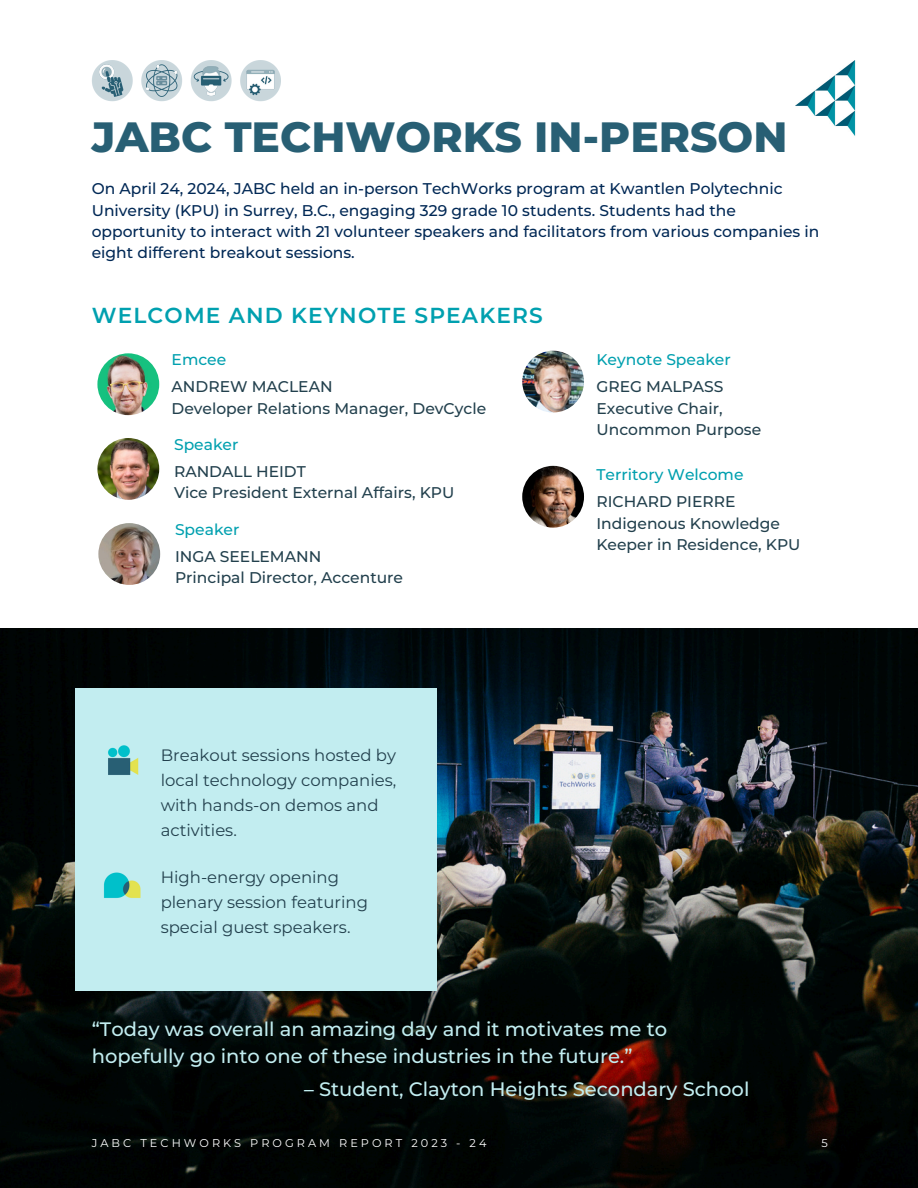
<style>
.page{position:relative;width:918px;height:1188px;background:#fff}
.page>*{position:absolute;margin:0;border:0;box-sizing:border-box;transform-origin:0 0}
.t1{font:800 42.3px "Montserrat";color:#285f74}
.t2{font:600 21.75px "Montserrat";letter-spacing:.055em;color:#00a0af}
.t3{font:500 19.5px/27px "Montserrat";color:#c2edf0}
.t4{font:16.5px/24.8px "Montserrat";color:#22404d}
.t5{font:500 15.45px/21.3px "Montserrat";color:#002855}
.t6{font:500 15.45px/21.5px "Montserrat";color:#22404d}
.t7{font:500 15.45px "Montserrat";color:#00a0af}
.t8{font:11.25px "Montserrat";letter-spacing:.27em;color:#fff}
</style>
<div class="page">
<img style="left:795px;top:61px;width:61px;height:75px">
<img style="left:92px;top:61px;width:188px;height:41px">
<img style="left:0;top:628px;width:918px;height:560px">
<div style="left:75px;top:689px;width:362px;height:302px;background:#c2edf0"></div>
<img style="left:108px;top:745px;width:31px;height:30px">
<img style="left:103px;top:872px;width:38px;height:26px">
<img style="left:97px;top:353px;width:62px;height:62px;border-radius:50%">
<img style="left:97px;top:438px;width:62px;height:62px;border-radius:50%">
<img style="left:522px;top:351px;width:62px;height:62px;border-radius:50%">
<img style="left:522px;top:466px;width:62px;height:62px;border-radius:50%">
<img style="left:98px;top:523px;width:62px;height:62px;border-radius:50%">
<p class="t1" style="left:92px;top:111px;width:697px">JABC TECHWORKS IN-PERSON</p>
<h3 class="t5" style="left:92px;top:178px;width:729px">On April 24, 2024, JABC held an in-person TechWorks program at Kwantlen Polytechnic University (KPU) in Surrey, B.C., engaging 329 grade 10 students. Students had the opportunity to interact with 21 volunteer speakers and facilitators from various companies in eight different breakout sessions.</h3>
<p class="t2" style="left:92px;top:302px;width:452px">WELCOME AND KEYNOTE SPEAKERS</p>
<p class="t7" style="left:172px;top:350px;width:56px">Emcee</p>
<p class="t6" style="left:172px;top:376px;width:316px">ANDREW MACLEAN<br>Developer Relations Manager, DevCycle</p>
<p class="t7" style="left:174px;top:435px;width:66px">Speaker</p>
<p class="t6" style="left:174px;top:461px;width:282px">RANDALL HEIDT<br>Vice President External Affairs, KPU</p>
<p class="t7" style="left:175px;top:520px;width:66px">Speaker</p>
<p class="t6" style="left:175px;top:546px;width:230px">INGA SEELEMANN<br>Principal Director, Accenture</p>
<p class="t7" style="left:597px;top:350px;width:136px">Keynote Speaker</p>
<p class="t6" style="left:597px;top:376px;width:166px">GREG MALPASS<br>Executive Chair,<br>Uncommon Purpose</p>
<p class="t7" style="left:597px;top:465px;width:149px">Territory Welcome</p>
<p class="t6" style="left:597px;top:491px;width:206px">RICHARD PIERRE<br>Indigenous Knowledge<br>Keeper in Residence, KPU</p>
<p class="t4" style="left:161px;top:743px;width:237px">Breakout sessions hosted by local technology companies, with hands-on demos and activities.</p>
<p class="t4" style="left:161px;top:865px;width:209px">High-energy opening plenary session featuring special guest speakers.</p>
<p class="t3" style="left:92px;top:1016px;width:577px">“Today was overall an amazing day and it motivates me to hopefully go into one of these industries in the future.”</p>
<p class="t3" style="left:304px;top:1076px;width:447px">– Student, Clayton Heights Secondary School</p>
<h2 class="t8" style="left:92px;top:1136px;width:396px">JABC TECHWORKS PROGRAM REPORT 2023 - 24</h2>
<p class="t8" style="left:821px;top:1136px;width:8px">5</p>
</div>
